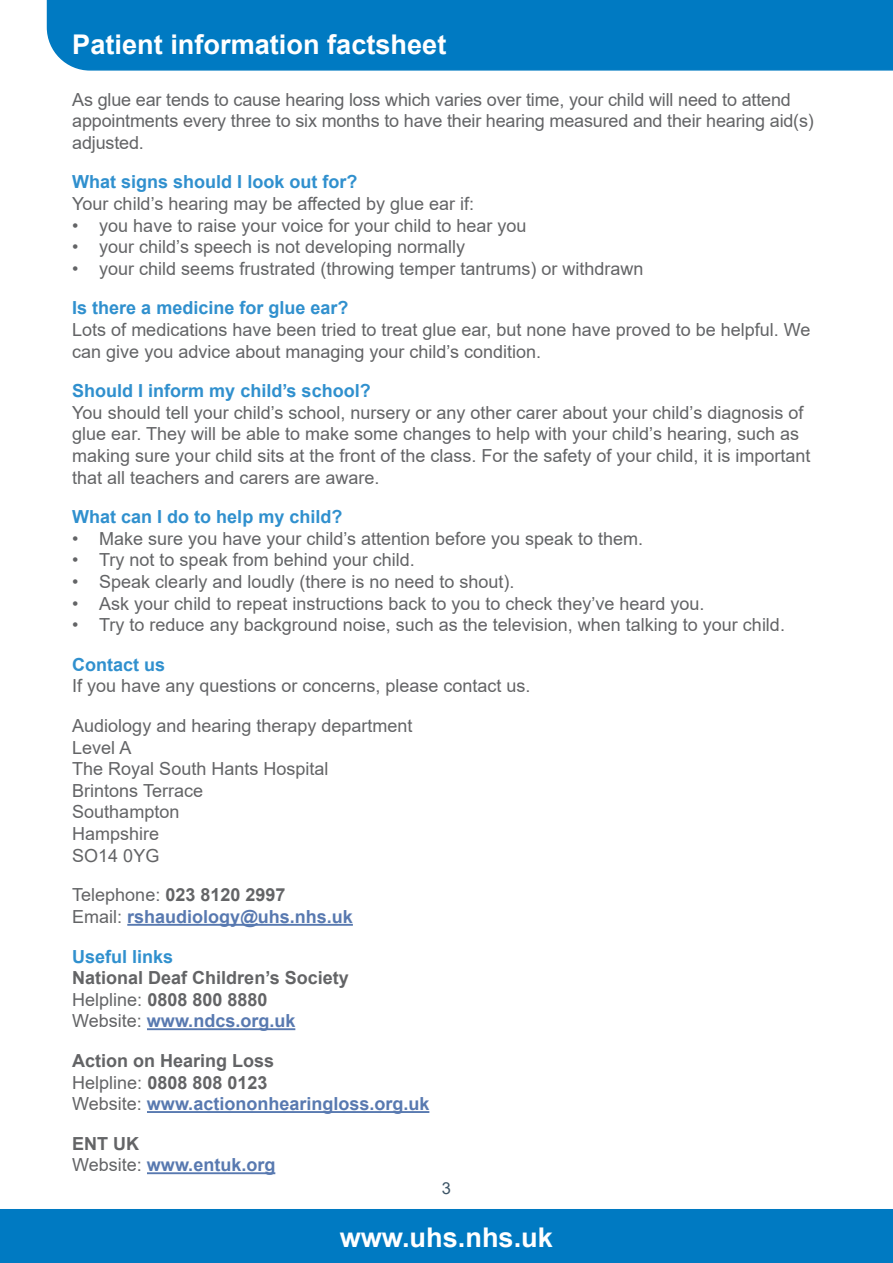
<style>
.page{position:relative;width:893px;height:1263px;background:#fff}
.page>*{position:absolute;margin:0;border:0;box-sizing:border-box;transform-origin:0 0}
.t1{font:700 27.15px "Arial";color:#fff}
.t2{font:18px/21.6px "Arial";color:#636466}
.t3{font:700 18px/21.6px "Arial";color:#636466}
.t4{font:700 18px "Arial";color:#3090ce}
.t5{font:700 18px/21.6px "Arial";color:#5879b0}
.t6{font:16.5px "Arial";color:#3d5567}
.s1{font-weight:400;color:#636466}
.s2{color:#636466}
.s3{font-weight:400}
.s4{color:#5879b0}
</style>
<div class="page">
<div style="left:0;top:1209px;width:893px;height:54px;background:#007ac2"></div>
<div style="left:46px;top:0;width:847px;height:71px;background:#007ac2"></div>
<hr style="left:127px;top:924px;width:226px;height:2px;background:#5879b0">
<hr style="left:147px;top:1028px;width:148px;height:2px;background:#5879b0">
<hr style="left:147px;top:1111px;width:282px;height:2px;background:#5879b0">
<hr style="left:147px;top:1172px;width:128px;height:2px;background:#5879b0">
<h1 class="t1" style="left:72px;top:25px;width:376px">Patient information factsheet</h1>
<p class="t2" style="left:72px;top:88px;width:743px">As glue ear tends to cause hearing loss which varies over time, your child will need to attend appointments every three to six months to have their hearing measured and their hearing aid(s) adjusted.</p>
<p class="t4" style="left:72px;top:169px;width:287px">What signs should I look out for?</p>
<p class="t2" style="left:72px;top:193px;width:403px">Your child’s hearing may be affected by glue ear if:</p>
<p class="t2" style="left:72px;top:214px;width:456px">• you have to raise your voice for your child to hear you</p>
<p class="t2" style="left:72px;top:236px;width:394px">• your child’s speech is not developing normally</p>
<p class="t2" style="left:72px;top:258px;width:573px">• your child seems frustrated (throwing temper tantrums) or withdrawn</p>
<p class="t4" style="left:72px;top:295px;width:278px">Is there a medicine for glue ear?</p>
<p class="t2" style="left:72px;top:319px;width:740px">Lots of medications have been tried to treat glue ear, but none have proved to be helpful. We can give you advice about managing your child’s condition.</p>
<p class="t4" style="left:72px;top:378px;width:300px">Should I inform my child’s school?</p>
<p class="t2" style="left:72px;top:402px;width:740px">You should tell your child’s school, nursery or any other carer about your child’s diagnosis of glue ear. They will be able to make some changes to help with your child’s hearing, such as making sure your child sits at the front of the class. For the safety of your child, it is important that all teachers and carers are aware.</p>
<p class="t4" style="left:72px;top:504px;width:272px">What can I do to help my child?</p>
<p class="t2" style="left:72px;top:528px;width:572px">• Make sure you have your child’s attention before you speak to them.</p>
<p class="t2" style="left:72px;top:549px;width:344px">• Try not to speak from behind your child.</p>
<p class="t2" style="left:72px;top:571px;width:444px">• Speak clearly and loudly (there is no need to shout).</p>
<p class="t2" style="left:72px;top:592px;width:634px">• Ask your child to repeat instructions back to you to check they’ve heard you.</p>
<p class="t2" style="left:72px;top:614px;width:714px">• Try to reduce any background noise, such as the television, when talking to your child.</p>
<p class="t4" style="left:72px;top:652px;width:95px">Contact us</p>
<p class="t2" style="left:72px;top:675px;width:460px">If you have any questions or concerns, please contact us.</p>
<p class="t2" style="left:72px;top:715px;width:342px">Audiology and hearing therapy department<br>Level A<br>The Royal South Hants Hospital<br>Brintons Terrace<br>Southampton<br>Hampshire<br>SO14 0YG</p>
<p class="t5" style="left:72px;top:884px;width:282px"><span class="s1">Telephone:</span> <span class="s2">023 8120 2997<br></span><span class="s1">Email:</span> rshaudiology@uhs.nhs.uk</p>
<p class="t4" style="left:72px;top:943px;width:103px">Useful links</p>
<p class="t3" style="left:72px;top:967px;width:278px">National Deaf Children’s Society<br><span class="s3">Helpline:</span> 0808 800 8880<br><span class="s3">Website:</span> <span class="s4">www.ndcs.org.uk</span></p>
<p class="t3" style="left:72px;top:1050px;width:359px">Action on Hearing Loss<br><span class="s3">Helpline:</span> 0808 808 0123<br><span class="s3">Website:</span> <span class="s4">www.actiononhearingloss.org.uk</span></p>
<p class="t5" style="left:72px;top:1133px;width:205px"><span class="s2">ENT UK<br></span><span class="s1">Website:</span> www.entuk.org</p>
<p class="t6" style="left:442px;top:1177px;width:11px">3</p>
<h1 class="t1" style="left:340px;top:1218px;width:215px">www.uhs.nhs.uk</h1>
</div>
